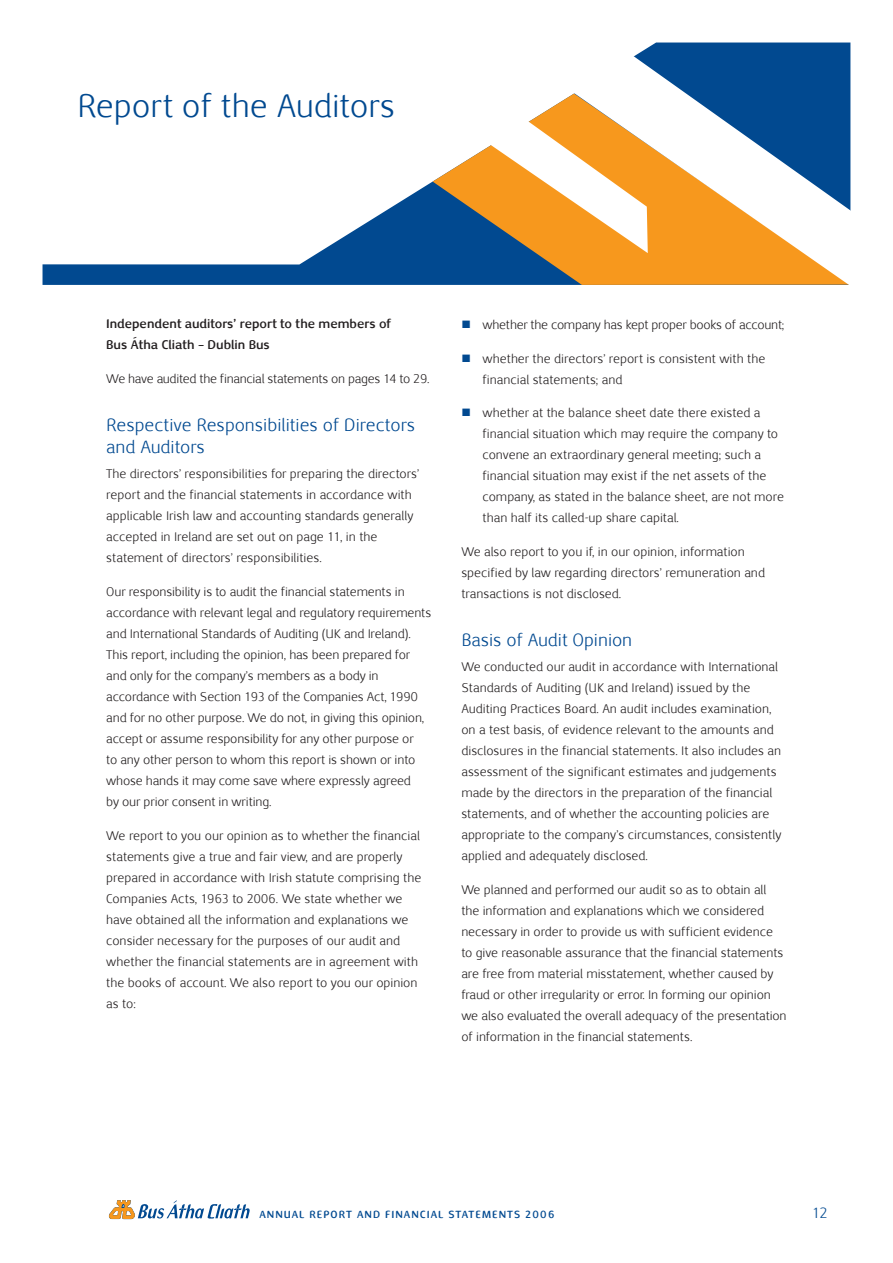
<style>
.page{position:relative;width:893px;height:1263px;background:#fff}
.page>*{position:absolute;margin:0;border:0;box-sizing:border-box;transform-origin:0 0}
.t1{font:33px "Nexus Sans";color:#014990}
.t2{font:18px/22.5px "Nexus Sans";color:#014990}
.t3{font:15px "Nexus Sans";color:#014990}
.t4{font:12.75px/21px "Nexus Sans";color:#231f20}
.t5{font:12.75px "Nexus Sans";letter-spacing:-.02em;color:#231f20}
.t6{font:700 12.75px/21px "Nexus Sans";color:#231f20}
.t7{font:700 10.5px "Nexus Sans";letter-spacing:.1em;color:#014990}
.s1{color:#014990}
</style>
<div class="page">
<svg style="left:43px;top:43px;width:807px;height:242px"></svg>
<svg style="left:433px;top:94px;width:139px;height:191px;fill:#014990"></svg>
<svg style="left:572px;top:53px;width:279px;height:232px"></svg>
<svg style="left:435px;top:75px;width:213px;height:178px"></svg>
<svg style="left:108px;top:1200px;width:142px;height:20px"></svg>
<h1 class="t1" style="left:77px;top:86px;width:320px">Report of the Auditors</h1>
<p class="t6" style="left:106px;top:313px;width:287px">Independent auditors’ report to the members of<br>Bus Átha Cliath – Dublin Bus</p>
<p class="t5" style="left:106px;top:371px;width:325px">We have audited the financial statements on pages 14 to 29.</p>
<h2 class="t2" style="left:106px;top:413px;width:310px">Respective Responsibilities of Directors and Auditors</h2>
<p class="t4" style="left:106px;top:464px;width:314px">The directors’ responsibilities for preparing the directors’ report and the financial statements in accordance with applicable Irish law and accounting standards generally accepted in Ireland are set out on page 11, in the statement of directors’ responsibilities.</p>
<p class="t4" style="left:106px;top:581px;width:327px">Our responsibility is to audit the financial statements in accordance with relevant legal and regulatory requirements and International Standards of Auditing (UK and Ireland).<br>This report, including the opinion, has been prepared for and only for the company’s members as a body in accordance with Section 193 of the Companies Act, 1990 and for no other purpose. We do not, in giving this opinion, accept or assume responsibility for any other purpose or<br>to any other person to whom this report is shown or into whose hands it may come save where expressly agreed<br>by our prior consent in writing.</p>
<p class="t4" style="left:106px;top:825px;width:317px">We report to you our opinion as to whether the financial statements give a true and fair view, and are properly prepared in accordance with Irish statute comprising the Companies Acts, 1963 to 2006. We state whether we have obtained all the information and explanations we consider necessary for the purposes of our audit and whether the financial statements are in agreement with the books of account. We also report to you our opinion as to:</p>
<p class="t5" style="left:461px;top:317px;width:324px"><span class="s1">■</span> whether the company has kept proper books of account;</p>
<p class="t4" style="left:483px;top:348px;width:284px;text-indent:-21px"><span class="s1">■</span> whether the directors’ report is consistent with the financial statements; and</p>
<p class="t4" style="left:483px;top:402px;width:303px;text-indent:-21px"><span class="s1">■</span> whether at the balance sheet date there existed a financial situation which may require the company to convene an extraordinary general meeting; such a financial situation may exist if the net assets of the company, as stated in the balance sheet, are not more than half its called-up share capital.</p>
<p class="t4" style="left:461px;top:541px;width:305px">We also report to you if, in our opinion, information specified by law regarding directors’ remuneration and transactions is not disclosed.</p>
<h2 class="t2" style="left:461px;top:629px;width:172px">Basis of Audit Opinion</h2>
<p class="t4" style="left:461px;top:656px;width:321px">We conducted our audit in accordance with International Standards of Auditing (UK and Ireland) issued by the Auditing Practices Board. An audit includes examination, on a test basis, of evidence relevant to the amounts and disclosures in the financial statements. It also includes an assessment of the significant estimates and judgements made by the directors in the preparation of the financial statements, and of whether the accounting policies are appropriate to the company’s circumstances, consistently applied and adequately disclosed.</p>
<p class="t4" style="left:461px;top:879px;width:327px">We planned and performed our audit so as to obtain all the information and explanations which we considered necessary in order to provide us with sufficient evidence to give reasonable assurance that the financial statements are free from material misstatement, whether caused by fraud or other irregularity or error. In forming our opinion we also evaluated the overall adequacy of the presentation of information in the financial statements.</p>
<p class="t7" style="left:259px;top:1208px;width:297px">ANNUAL REPORT AND FINANCIAL STATEMENTS 2006</p>
<p class="t3" style="left:812px;top:1204px;width:17px">12</p>
</div>
